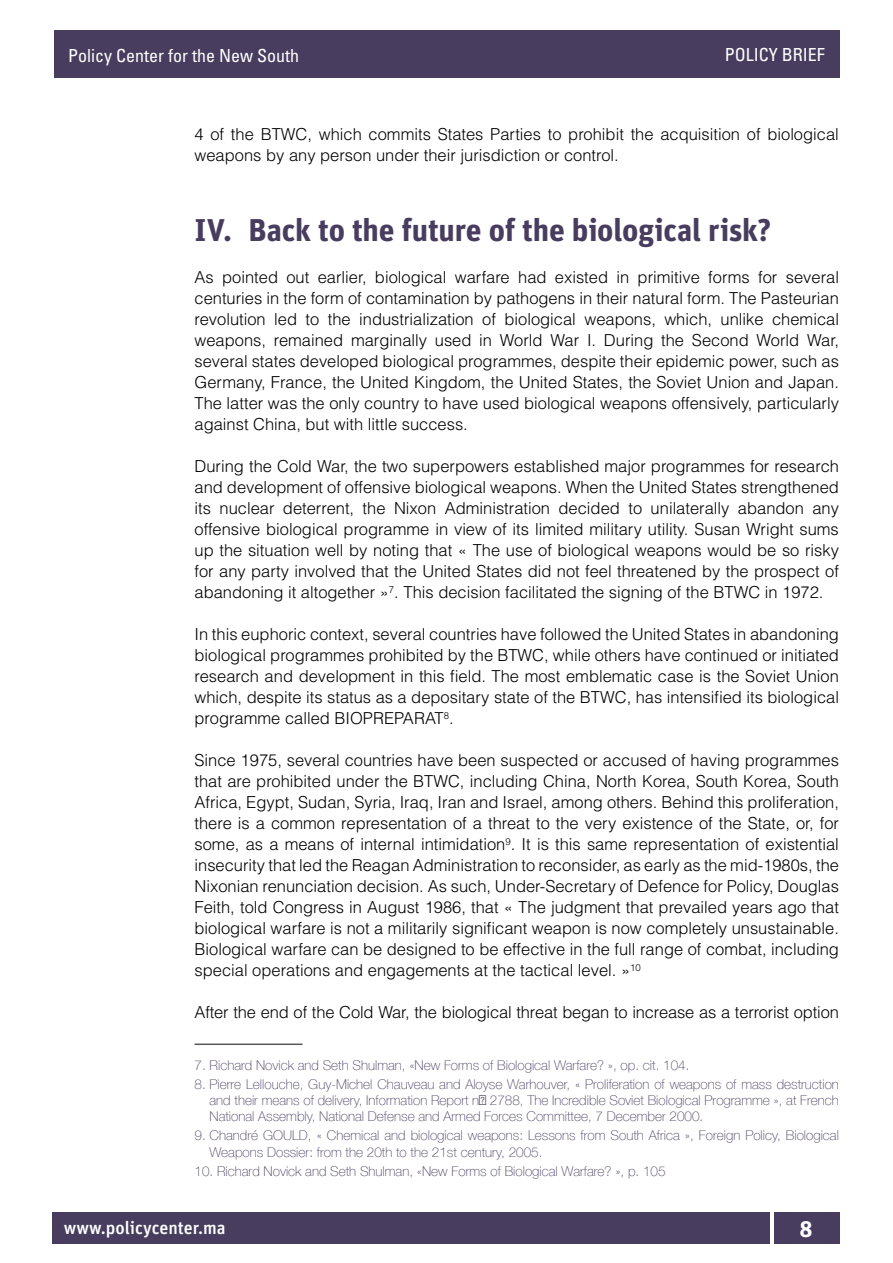
<style>
.page{position:relative;width:893px;height:1263px;background:#fff}
.page>*{position:absolute;margin:0;border:0;box-sizing:border-box;transform-origin:0 0}
.t1{font:700 31.5px "Unit Pro";letter-spacing:-.005em;color:#483d5f}
.t2{font:700 22.5px "Unit Pro";color:#fff}
.t3{font:condensed 18px "Univers LT Std";color:#fff}
.t4{font:500 18px "Unit Pro";color:#fff}
.t5{font:300 16.5px/21px "Helvetica LT Std";color:#000;text-align:justify}
.t6{font:100 13.5px/16.2px "Helvetica Neue LT Com";color:#483d5f;text-align:justify}
</style>
<div class="page">
<div style="left:52px;top:1212px;width:718px;height:31px;background:#483d5f"></div>
<div style="left:774px;top:1212px;width:65px;height:31px;background:#483d5f"></div>
<div style="left:54px;top:30px;width:785px;height:48px;background:#483d5f"></div>
<hr style="left:195px;top:1043px;width:108px;height:2px;background:#58585c">
<p class="t3" style="left:68px;top:44px;width:232px">Policy Center for the New South</p>
<p class="t3" style="left:725px;top:43px;width:102px">POLICY BRIEF</p>
<p class="t5" style="left:195px;top:124px;width:646px">4 of the BTWC, which commits States Parties to prohibit the acquisition of biological weapons by any person under their jurisdiction or control.</p>
<h1 class="t1" style="left:195px;top:210px;width:578px">IV. Back to the future of the biological risk?</h1>
<p class="t5" style="left:195px;top:267px;width:646px">As pointed out earlier, biological warfare had existed in primitive forms for several centuries in the form of contamination by pathogens in their natural form. The Pasteurian revolution led to the industrialization of biological weapons, which, unlike chemical weapons, remained marginally used in World War I. During the Second World War, several states developed biological programmes, despite their epidemic power, such as Germany, France, the United Kingdom, the United States, the Soviet Union and Japan.<br>The latter was the only country to have used biological weapons offensively, particularly against China, but with little success.</p>
<p class="t5" style="left:195px;top:456px;width:646px">During the Cold War, the two superpowers established major programmes for research and development of offensive biological weapons. When the United States strengthened its nuclear deterrent, the Nixon Administration decided to unilaterally abandon any offensive biological programme in view of its limited military utility. Susan Wright sums up the situation well by noting that « The use of biological weapons would be so risky for any party involved that the United States did not feel threatened by the prospect of abandoning it altogether »<sup>7</sup>. This decision facilitated the signing of the BTWC in 1972.</p>
<p class="t5" style="left:195px;top:624px;width:646px">In this euphoric context, several countries have followed the United States in abandoning biological programmes prohibited by the BTWC, while others have continued or initiated research and development in this field. The most emblematic case is the Soviet Union which, despite its status as a depositary state of the BTWC, has intensified its biological programme called BIOPREPARAT<sup>8</sup>.</p>
<p class="t5" style="left:195px;top:750px;width:646px">Since 1975, several countries have been suspected or accused of having programmes that are prohibited under the BTWC, including China, North Korea, South Korea, South Africa, Egypt, Sudan, Syria, Iraq, Iran and Israel, among others. Behind this proliferation, there is a common representation of a threat to the very existence of the State, or, for some, as a means of internal intimidation<sup>9</sup>. It is this same representation of existential insecurity that led the Reagan Administration to reconsider, as early as the mid-1980s, the Nixonian renunciation decision. As such, Under-Secretary of Defence for Policy, Douglas Feith, told Congress in August 1986, that « The judgment that prevailed years ago that biological warfare is not a militarily significant weapon is now completely unsustainable.<br>Biological warfare can be designed to be effective in the full range of combat, including special operations and engagements at the tactical level. »<sup>10</sup></p>
<p class="t5" style="left:195px;top:1002px;width:646px">After the end of the Cold War, the biological threat began to increase as a terrorist option</p>
<p class="t6" style="left:195px;top:1057px;width:496px">7. Richard Novick and Seth Shulman, «New Forms of Biological Warfare? », op. cit. 104.</p>
<p class="t6" style="left:210px;top:1076px;width:631px;text-indent:-15px">8. Pierre Lellouche, Guy-Michel Chauveau and Aloyse Warhouver, « Proliferation of weapons of mass destruction and their means of delivery, Information Report n⁰ 2788, The Incredible Soviet Biological Programme », at French National Assembly, National Defense and Armed Forces Committee, 7 December 2000.</p>
<p class="t6" style="left:210px;top:1127px;width:631px;text-indent:-15px">9. Chandré GOULD, « Chemical and biological weapons: Lessons from South Africa », Foreign Policy, Biological<br>Weapons Dossier: from the 20th to the 21st century, 2005.</p>
<p class="t6" style="left:195px;top:1163px;width:473px">10. Richard Novick and Seth Shulman, «New Forms of Biological Warfare? », p. 105</p>
<p class="t4" style="left:64px;top:1216px;width:164px">www.policycenter.ma</p>
<h2 class="t2" style="left:799px;top:1214px;width:15px">8</h2>
</div>
